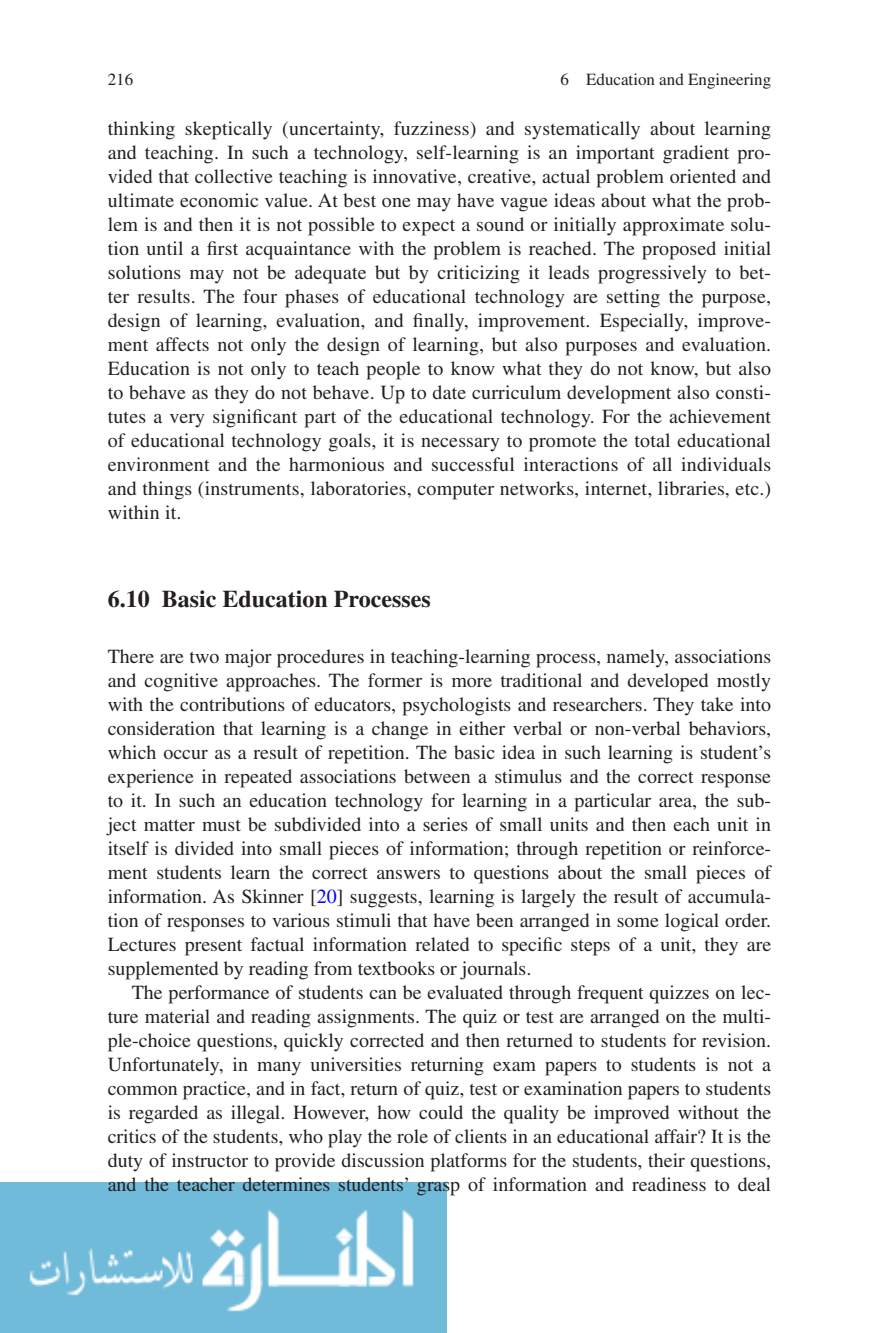
<style>
.page{position:relative;width:879px;height:1333px;background:#fff}
.page>*{position:absolute;margin:0;border:0;box-sizing:border-box;transform-origin:0 0}
.t1{font:700 24px "Times";color:#231f20}
.t2{font:20px/24px "Times";color:#231f20;text-align:justify}
.t3{font:17px "Times";color:#231f20}
.s1{color:#00f}
</style>
<div class="page">
<img style="left:0;top:1182px;width:446px;height:150px">
<p class="t3" style="left:108px;top:70px;width:27px">216</p>
<p class="t3" style="left:560px;top:70px;width:212px">6 Education and Engineering</p>
<p class="t2" style="left:108px;top:116px;width:665px">thinking skeptically (uncertainty, fuzziness) and systematically about learning and teaching. In such a technology, self-learning is an important gradient pro&shy;vided that collective teaching is innovative, creative, actual problem oriented and ultimate economic value. At best one may have vague ideas about what the prob&shy;lem is and then it is not possible to expect a sound or initially approximate solu&shy;tion until a first acquaintance with the problem is reached. The proposed initial solutions may not be adequate but by criticizing it leads progressively to bet&shy;ter results. The four phases of educational technology are setting the purpose, design of learning, evaluation, and finally, improvement. Especially, improve&shy;ment affects not only the design of learning, but also purposes and evaluation.<br>Education is not only to teach people to know what they do not know, but also to behave as they do not behave. Up to date curriculum development also consti&shy;tutes a very significant part of the educational technology. For the achievement of educational technology goals, it is necessary to promote the total educational environment and the harmonious and successful interactions of all individuals and things (instruments, laboratories, computer networks, internet, libraries, etc.) within it.</p>
<p class="t1" style="left:108px;top:584px;width:324px">6.10 Basic Education Processes</p>
<p class="t2" style="left:108px;top:644px;width:665px">There are two major procedures in teaching-learning process, namely, associations and cognitive approaches. The former is more traditional and developed mostly with the contributions of educators, psychologists and researchers. They take into consideration that learning is a change in either verbal or non-verbal behaviors, which occur as a result of repetition. The basic idea in such learning is student’s experience in repeated associations between a stimulus and the correct response to it. In such an education technology for learning in a particular area, the sub&shy;ject matter must be subdivided into a series of small units and then each unit in itself is divided into small pieces of information; through repetition or reinforce&shy;ment students learn the correct answers to questions about the small pieces of information. As Skinner [<span class="s1">20</span>] suggests, learning is largely the result of accumula&shy;tion of responses to various stimuli that have been arranged in some logical order.<br>Lectures present factual information related to specific steps of a unit, they are supplemented by reading from textbooks or journals.</p>
<p class="t2" style="left:108px;top:980px;width:665px;text-indent:24px">The performance of students can be evaluated through frequent quizzes on lec&shy;ture material and reading assignments. The quiz or test are arranged on the multi&shy;ple-choice questions, quickly corrected and then returned to students for revision.<br>Unfortunately, in many universities returning exam papers to students is not a common practice, and in fact, return of quiz, test or examination papers to students is regarded as illegal. However, how could the quality be improved without the critics of the students, who play the role of clients in an educational affair? It is the duty of instructor to provide discussion platforms for the students, their questions, and the teacher determines students’ grasp of information and readiness to deal</p>
</div>
